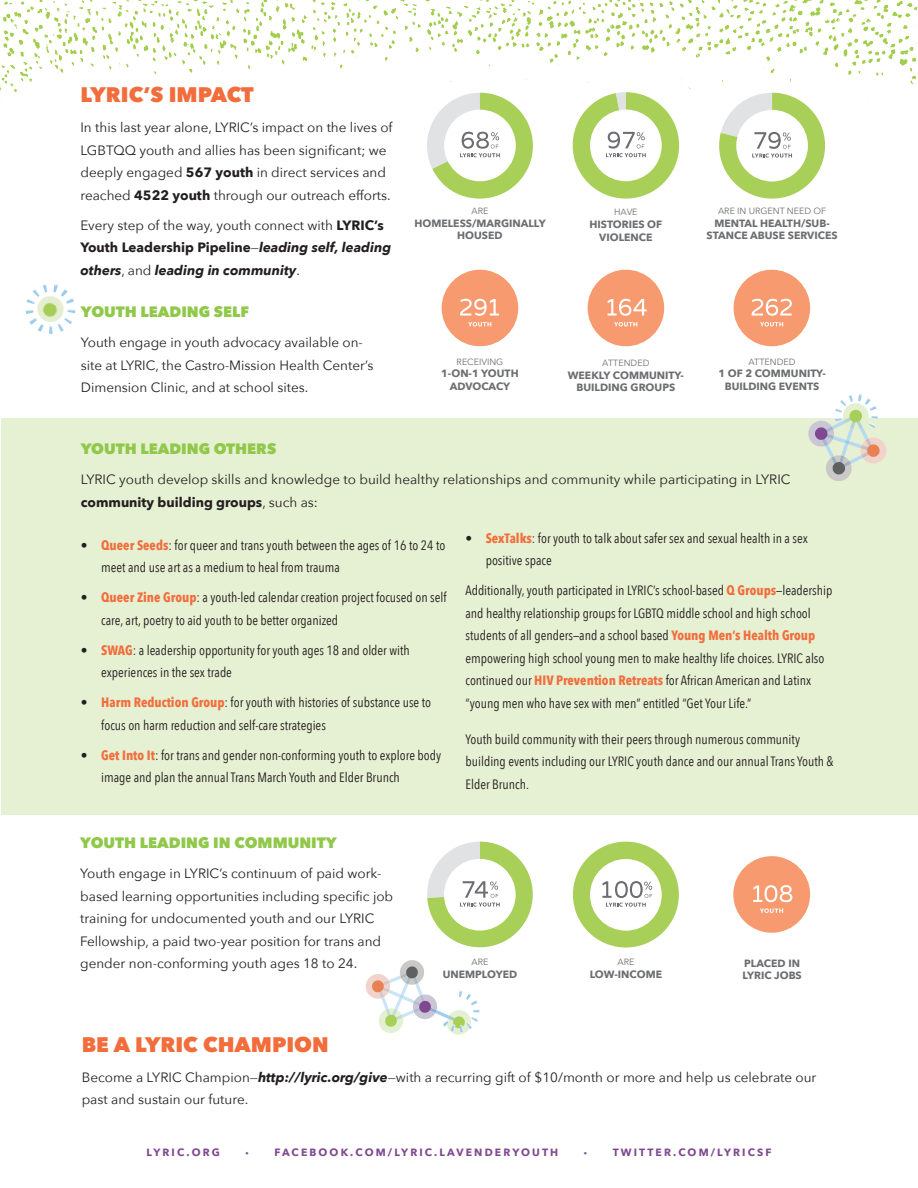
<style>
.page{position:relative;width:918px;height:1188px;background:#fff}
.page>*{position:absolute;margin:0;border:0;box-sizing:border-box;transform-origin:0 0}
.t1{font:800 21px "Avenir Next";color:#f26d3c}
.t2{font:800 15px "Avenir Next";color:#90c84a}
.t3{font:13.5px/22.5px "Avenir Next Condensed";color:#231f20}
.t4{font:13.5px/22.5px "Avenir Next";color:#231f20}
.t5{font:italic 700 13.5px/22.5px "Avenir Next";color:#231f20}
.t6{font:700 10.5px/12.6px "Avenir Next";color:#6c6d70;text-align:center}
.t7{font:700 10.5px "Avenir Next";letter-spacing:.2em;color:#7f488f}
.t8{font:10.5px "Source Sans Pro";color:#7f488f}
.t9{font:9px "Avenir Next";color:#6c6d70}
.s1{font-weight:700}
.s2{font-weight:400;font-style:normal}
.s3{font-style:normal}
.s4{font-weight:700;color:#f26d3c}
.s5{font-weight:700;font-style:italic}
</style>
<div class="page">
<img style="left:0;top:0;width:917px;height:102px">
<svg style="left:573px;top:92px;width:106px;height:107px"></svg>
<div style="left:1px;top:418px;width:916px;height:396px;background:#e6f0d2"></div>
<svg style="left:420px;top:93px;width:113px;height:106px"></svg>
<svg style="left:719px;top:93px;width:106px;height:106px"></svg>
<div style="left:442px;top:270px;width:76px;height:76px;background:#f79a6f;border-radius:50%"></div>
<svg style="left:460px;top:299px;width:39px;height:17px"></svg>
<svg style="left:468px;top:322px;width:23px;height:5px"></svg>
<div style="left:588px;top:270px;width:76px;height:76px;background:#f79a6f;border-radius:50%"></div>
<svg style="left:607px;top:299px;width:40px;height:17px"></svg>
<svg style="left:614px;top:322px;width:23px;height:5px"></svg>
<div style="left:734px;top:270px;width:76px;height:76px;background:#f79a6f;border-radius:50%"></div>
<svg style="left:752px;top:299px;width:40px;height:17px"></svg>
<svg style="left:760px;top:322px;width:23px;height:5px"></svg>
<svg style="left:427px;top:842px;width:106px;height:105px"></svg>
<div style="left:573px;top:842px;width:106px;height:106px;background:#a8cf58;border-radius:50%"></div>
<div style="left:590px;top:859px;width:72px;height:72px;background:#fff;border-radius:50%"></div>
<svg style="left:602px;top:881px;width:50px;height:26px"></svg>
<div style="left:733px;top:856px;width:77px;height:77px;background:#f79a6f;border-radius:50%"></div>
<svg style="left:753px;top:885px;width:39px;height:17px"></svg>
<svg style="left:760px;top:908px;width:23px;height:5px"></svg>
<img style="left:27px;top:284px;width:48px;height:40px">
<svg style="left:808px;top:409px;width:78px;height:72px"></svg>
<img style="left:836px;top:394px;width:41px;height:17px">
<svg style="left:365px;top:960px;width:102px;height:75px"></svg>
<img style="left:443px;top:990px;width:37px;height:41px">
<h1 class="t1" style="left:80px;top:82px;width:175px">LYRIC’S IMPACT</h1>
<p class="t4" style="left:80px;top:115px;width:314px">In this last year alone, LYRIC’s impact on the lives of LGBTQQ youth and allies has been significant; we deeply engaged <span class="s1">567 youth</span> in direct services and reached <span class="s1">4522 youth</span> through our outreach efforts.</p>
<p class="t5" style="left:80px;top:213px;width:312px"><span class="s2">Every step of the way, youth connect with</span> <span class="s3">LYRIC’s<br>Youth Leadership Pipeline</span><span class="s2">—</span>leading self, leading others<span class="s2">, and</span> leading in community<span class="s2">.</span></p>
<p class="t2" style="left:81px;top:303px;width:170px">YOUTH LEADING SELF</p>
<p class="t4" style="left:81px;top:331px;width:294px">Youth engage in youth advocacy available on&shy;site at LYRIC, the Castro-Mission Health Center’s<br>Dimension Clinic, and at school sites.</p>
<p class="t9" style="left:471px;top:203px;width:19px">ARE</p>
<p class="t6" style="left:414px;top:216px;width:133px">HOMELESS/MARGINALLY<br>HOUSED</p>
<p class="t9" style="left:614px;top:205px;width:25px">HAVE</p>
<p class="t6" style="left:590px;top:218px;width:74px">HISTORIES OF<br>VIOLENCE</p>
<p class="t9" style="left:457px;top:354px;width:48px">RECEIVING</p>
<p class="t6" style="left:441px;top:367px;width:79px">1-ON-1 YOUTH<br>ADVOCACY</p>
<p class="t9" style="left:602px;top:355px;width:49px">ATTENDED</p>
<p class="t6" style="left:568px;top:368px;width:118px">WEEKLY COMMUNITY-<br>BUILDING GROUPS</p>
<p class="t9" style="left:718px;top:203px;width:110px">ARE IN URGENT NEED OF</p>
<p class="t6" style="left:707px;top:216px;width:132px">MENTAL HEALTH/SUB-<br>STANCE ABUSE SERVICES</p>
<p class="t9" style="left:749px;top:354px;width:49px">ATTENDED</p>
<p class="t6" style="left:718px;top:367px;width:109px">1 OF 2 COMMUNITY-<br>BUILDING EVENTS</p>
<p class="t2" style="left:81px;top:440px;width:197px">YOUTH LEADING OTHERS</p>
<p class="t4" style="left:81px;top:468px;width:711px">LYRIC youth develop skills and knowledge to build healthy relationships and community while participating in LYRIC <span class="s1">community building groups</span>, such as:</p>
<p class="t3" style="left:101px;top:533px;width:346px;text-indent:-20px">• <span class="s4">Queer Seeds</span>: for queer and trans youth between the ages of 16 to 24 to meet and use art as a medium to heal from trauma</p>
<p class="t3" style="left:101px;top:585px;width:347px;text-indent:-20px">• <span class="s4">Queer Zine Group</span>: a youth-led calendar creation project focused on self care, art, poetry to aid youth to be better organized</p>
<p class="t3" style="left:101px;top:638px;width:310px;text-indent:-20px">• <span class="s4">SWAG</span>: a leadership opportunity for youth ages 18 and older with experiences in the sex trade</p>
<p class="t3" style="left:101px;top:690px;width:331px;text-indent:-20px">• <span class="s4">Harm Reduction Group</span>: for youth with histories of substance use to focus on harm reduction and self-care strategies</p>
<p class="t3" style="left:101px;top:743px;width:341px;text-indent:-20px">• <span class="s4">Get Into It</span>: for trans and gender non-conforming youth to explore body image and plan the annual Trans March Youth and Elder Brunch</p>
<p class="t3" style="left:486px;top:526px;width:324px;text-indent:-20px">• <span class="s4">SexTalks</span>: for youth to talk about safer sex and sexual health in a sex positive space</p>
<p class="t3" style="left:465px;top:579px;width:368px">Additionally, youth participated in LYRIC’s school-based <span class="s4">Q Groups</span>—leadership and healthy relationship groups for LGBTQ middle school and high school students of all genders—and a school based <span class="s4">Young Men’s Health Group </span>empowering high school young men to make healthy life choices. LYRIC also continued our <span class="s4">HIV Prevention Retreats</span> for African American and Latinx “young men who have sex with men” entitled “Get Your Life.”</p>
<p class="t3" style="left:465px;top:727px;width:370px">Youth build community with their peers through numerous community building events including our LYRIC youth dance and our annual Trans Youth &amp;<br>Elder Brunch.</p>
<p class="t2" style="left:80px;top:834px;width:258px">YOUTH LEADING IN COMMUNITY</p>
<p class="t4" style="left:80px;top:862px;width:315px">Youth engage in LYRIC’s continuum of paid work&shy;based learning opportunities including specific job training for undocumented youth and our LYRIC Fellowship, a paid two-year position for trans and gender non-conforming youth ages 18 to 24.</p>
<p class="t9" style="left:471px;top:954px;width:19px">ARE</p>
<p class="t6" style="left:443px;top:968px;width:76px">UNEMPLOYED</p>
<p class="t9" style="left:617px;top:954px;width:19px">ARE</p>
<p class="t6" style="left:590px;top:968px;width:74px">LOW-INCOME</p>
<p class="t6" style="left:742px;top:956px;width:61px;text-align:left">PLACED IN<br>LYRIC JOBS</p>
<h1 class="t1" style="left:82px;top:1031px;width:249px">BE A LYRIC CHAMPION</h1>
<p class="t4" style="left:82px;top:1065px;width:736px">Become a LYRIC Champion—<span class="s5">http://lyric.org/give</span>—with a recurring gift of $10/month or more and help us celebrate our past and sustain our future.</p>
<p class="t7" style="left:147px;top:1144px;width:75px">LYRIC.ORG</p>
<p class="t8" style="left:246px;top:1146px;width:5px">◆</p>
<p class="t7" style="left:275px;top:1144px;width:285px">FACEBOOK.COM/LYRIC.LAVENDERYOUTH</p>
<p class="t8" style="left:584px;top:1146px;width:5px">◆</p>
<p class="t7" style="left:613px;top:1144px;width:160px">TWITTER.COM/LYRICSF</p>
</div>
